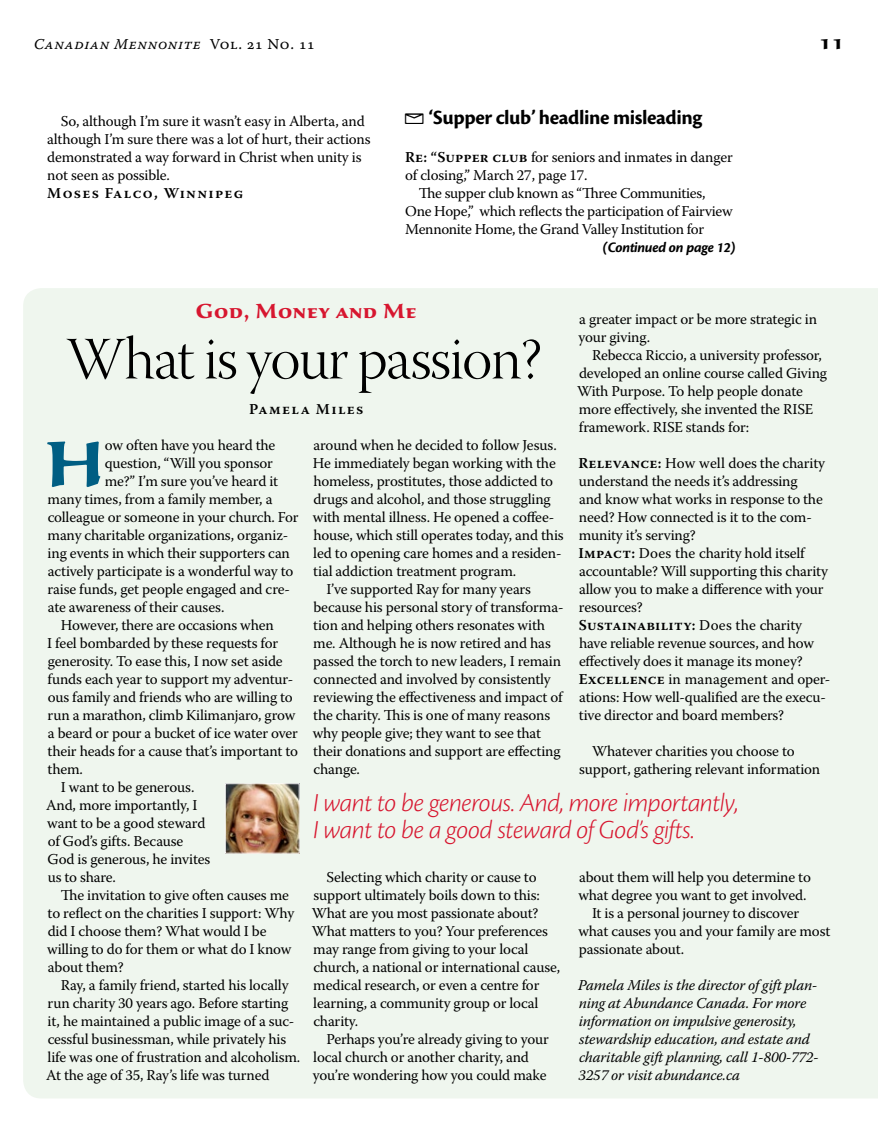
<style>
.page{position:relative;width:878px;height:1148px;background:#fff}
.page>*{position:absolute;margin:0;border:0;box-sizing:border-box;transform-origin:0 0}
.t1{font:700 66.3px "Sava Pro";color:#005e83}
.t2{font:60px "Warnock Pro Light Disp";letter-spacing:-.02em;color:#000}
.t3{font:italic 300 27px/27px "Cronos Pro";letter-spacing:-.02em;color:#d7162f}
.t4{font:700 21px "Cronos Pro";color:#000}
.t5{font:700 21px "Sava Pro";letter-spacing:.035em;color:#d7162f}
.t6{font:700 21px "Sava Pro";color:#000}
.t7{font:15px/18px "Warnock Pro";letter-spacing:-.01em;color:#000}
.t8{font:italic 15px/18px "Warnock Pro";letter-spacing:-.01em;color:#000}
.t9{font:600 15px "Warnock Pro";letter-spacing:.09em;color:#000}
.t10{font:15px "Warnock Pro It Capt";letter-spacing:.035em;color:#000}
.t11{font:italic 700 15px "Cronos Pro";letter-spacing:-.025em;color:#000}
.s1{font-family:"Warnock Pro Capt"}
.s2{font-family:"Canadian Mennonite";font-weight:400}
.s3{font-weight:600}
</style>
<div class="page">
<div style="left:23px;top:288px;width:855px;height:810px;background:#eff6ee"></div>
<img style="left:227px;top:785px;width:70px;height:66px">
<div style="left:225px;top:783px;width:74px;height:70px;border:1px solid #fff"></div>
<p class="t10" style="left:34px;top:35px;width:283px">Canadian Mennonite <span class="s1">Vol. 21 No. 11</span></p>
<h3 class="t6" style="left:819px;top:28px;width:27px">11</h3>
<p class="t7" style="left:47px;top:112px;width:325px;text-indent:14px">So, although I’m sure it wasn’t easy in Alberta, and although I’m sure there was a lot of hurt, their actions demonstrated a way forward in Christ when unity is not seen as possible.</p>
<p class="t9" style="left:47px;top:184px;width:197px">Moses Falco, Winnipeg</p>
<h3 class="t4" style="left:405px;top:106px;width:299px"><span class="s2">E</span> ‘Supper club’ headline misleading</h3>
<p class="t7" style="left:405px;top:148px;width:329px"><span class="s3">Re: “Supper club</span> for seniors and inmates in danger</p>
<p class="t7" style="left:405px;top:166px;width:184px">of closing,” March 27, page 17.</p>
<p class="t7" style="left:418px;top:184px;width:288px">The supper club known as “Three Communities,</p>
<p class="t7" style="left:405px;top:202px;width:329px">One Hope,” which reflects the participation of Fairview</p>
<p class="t7" style="left:405px;top:220px;width:300px">Mennonite Home, the Grand Valley Institution for</p>
<p class="t11" style="left:602px;top:239px;width:135px">(Continued on page 12)</p>
<h3 class="t5" style="left:195px;top:297px;width:222px">God, Money and Me</h3>
<h2 class="t2" style="left:66px;top:326px;width:477px">What is your passion?</h2>
<p class="t9" style="left:249px;top:400px;width:116px">Pamela Miles</p>
<h1 class="t1" style="left:45px;top:420px;width:62px">H</h1>
<p class="t7" style="left:105px;top:436px;width:172px">ow often have you heard the</p>
<p class="t7" style="left:578px;top:310px;width:240px">a greater impact or be more strategic in your giving.</p>
<p class="t7" style="left:577px;top:346px;width:251px;text-indent:15px">Rebecca Riccio, a university professor, developed an online course called Giving With Purpose. To help people donate more effectively, she invented the RISE framework. RISE stands for:</p>
<p class="t7" style="left:578px;top:454px;width:253px"><span class="s3">Relevance:</span> How well does the charity understand the needs it’s addressing<br>and know what works in response to the need? How connected is it to the com&shy;munity it’s serving?<br><span class="s3">Impact:</span> Does the charity hold itself accountable? Will supporting this charity allow you to make a difference with your resources?<br><span class="s3">Sustainability:</span> Does the charity have reliable revenue sources, and how effectively does it manage its money?<br><span class="s3">Excellence</span> in management and oper&shy;ations: How well-qualified are the execu&shy;tive director and board members?</p>
<p class="t7" style="left:579px;top:742px;width:243px;text-indent:13px">Whatever charities you choose to support, gathering relevant information</p>
<p class="t7" style="left:313px;top:436px;width:245px">around when he decided to follow Jesus.</p>
<p class="t7" style="left:313px;top:454px;width:244px">He immediately began working with the</p>
<p class="t7" style="left:313px;top:472px;width:241px">homeless, prostitutes, those addicted to</p>
<p class="t7" style="left:313px;top:490px;width:239px">drugs and alcohol, and those struggling</p>
<p class="t7" style="left:313px;top:508px;width:243px">with mental illness. He opened a coffee-</p>
<p class="t7" style="left:313px;top:526px;width:252px">house, which still operates today, and this</p>
<p class="t7" style="left:313px;top:544px;width:250px">led to opening care homes and a residen-</p>
<p class="t7" style="left:313px;top:562px;width:204px">tial addiction treatment program.</p>
<p class="t7" style="left:326px;top:580px;width:206px">I’ve supported Ray for many years</p>
<p class="t7" style="left:313px;top:598px;width:252px">because his personal story of transforma-</p>
<p class="t7" style="left:313px;top:616px;width:233px">tion and helping others resonates with</p>
<p class="t7" style="left:313px;top:634px;width:239px">me. Although he is now retired and has</p>
<p class="t7" style="left:313px;top:652px;width:249px">passed the torch to new leaders, I remain</p>
<p class="t7" style="left:313px;top:670px;width:239px">connected and involved by consistently</p>
<p class="t7" style="left:313px;top:688px;width:251px">reviewing the effectiveness and impact of</p>
<p class="t7" style="left:313px;top:706px;width:238px">the charity. This is one of many reasons</p>
<p class="t7" style="left:313px;top:724px;width:230px">why people give; they want to see that</p>
<p class="t7" style="left:313px;top:742px;width:249px">their donations and support are effecting</p>
<p class="t7" style="left:313px;top:760px;width:48px">change.</p>
<p class="t7" style="left:105px;top:454px;width:170px">question, “Will you sponsor</p>
<p class="t7" style="left:105px;top:472px;width:175px">me?” I’m sure you’ve heard it</p>
<p class="t7" style="left:48px;top:490px;width:226px">many times, from a family member, a</p>
<p class="t7" style="left:48px;top:508px;width:252px">colleague or someone in your church. For</p>
<p class="t7" style="left:48px;top:526px;width:242px">many charitable organizations, organiz-</p>
<p class="t7" style="left:48px;top:544px;width:244px">ing events in which their supporters can</p>
<p class="t7" style="left:48px;top:562px;width:247px">actively participate is a wonderful way to</p>
<p class="t7" style="left:48px;top:580px;width:244px">raise funds, get people engaged and cre-</p>
<p class="t7" style="left:48px;top:598px;width:178px">ate awareness of their causes.</p>
<p class="t7" style="left:61px;top:616px;width:214px">However, there are occasions when</p>
<p class="t7" style="left:47px;top:634px;width:232px">I feel bombarded by these requests for</p>
<p class="t7" style="left:48px;top:652px;width:236px">generosity. To ease this, I now set aside</p>
<p class="t7" style="left:48px;top:670px;width:247px">funds each year to support my adventur-</p>
<p class="t7" style="left:48px;top:688px;width:246px">ous family and friends who are willing to</p>
<p class="t7" style="left:48px;top:706px;width:249px">run a marathon, climb Kilimanjaro, grow</p>
<p class="t7" style="left:48px;top:724px;width:251px">a beard or pour a bucket of ice water over</p>
<p class="t7" style="left:48px;top:742px;width:252px">their heads for a cause that’s important to</p>
<p class="t7" style="left:48px;top:760px;width:37px">them.</p>
<p class="t7" style="left:61px;top:778px;width:135px">I want to be generous.</p>
<p class="t7" style="left:46px;top:796px;width:153px">And, more importantly, I</p>
<p class="t7" style="left:47px;top:814px;width:160px">want to be a good steward</p>
<p class="t7" style="left:48px;top:832px;width:137px">of God’s gifts. Because</p>
<p class="t7" style="left:47px;top:850px;width:164px">God is generous, he invites</p>
<p class="t7" style="left:48px;top:868px;width:70px">us to share.</p>
<p class="t7" style="left:61px;top:886px;width:230px">The invitation to give often causes me</p>
<p class="t7" style="left:48px;top:904px;width:248px">to reflect on the charities I support: Why</p>
<p class="t7" style="left:48px;top:922px;width:220px">did I choose them? What would I be</p>
<p class="t7" style="left:47px;top:940px;width:246px">willing to do for them or what do I know</p>
<p class="t7" style="left:48px;top:958px;width:77px">about them?</p>
<p class="t7" style="left:61px;top:976px;width:229px">Ray, a family friend, started his locally</p>
<p class="t7" style="left:48px;top:994px;width:242px">run charity 30 years ago. Before starting</p>
<p class="t7" style="left:48px;top:1012px;width:248px">it, he maintained a public image of a suc-</p>
<p class="t7" style="left:48px;top:1030px;width:240px">cessful businessman, while privately his</p>
<p class="t7" style="left:48px;top:1048px;width:254px">life was one of frustration and alcoholism.</p>
<p class="t7" style="left:46px;top:1066px;width:225px">At the age of 35, Ray’s life was turned</p>
<h3 class="t3" style="left:313px;top:789px;width:427px">I want to be generous. And, more importantly,<br>I want to be a good steward of God’s gifts.</h3>
<p class="t7" style="left:312px;top:868px;width:250px;text-indent:15px">Selecting which charity or cause to support ultimately boils down to this:<br>What are you most passionate about?<br>What matters to you? Your preferences may range from giving to your local church, a national or international cause, medical research, or even a centre for learning, a community group or local charity.</p>
<p class="t7" style="left:313px;top:1030px;width:238px;text-indent:14px">Perhaps you’re already giving to your local church or another charity, and you’re wondering how you could make</p>
<p class="t7" style="left:579px;top:868px;width:233px">about them will help you determine to</p>
<p class="t7" style="left:578px;top:886px;width:230px">what degree you want to get involved.</p>
<p class="t7" style="left:592px;top:904px;width:209px">It is a personal journey to discover</p>
<p class="t7" style="left:578px;top:922px;width:253px">what causes you and your family are most</p>
<p class="t7" style="left:579px;top:940px;width:107px">passionate about.</p>
<p class="t8" style="left:578px;top:976px;width:242px">Pamela Miles is the director of gift plan&shy;ning at Abundance Canada. For more information on impulsive generosity, stewardship education, and estate and charitable gift planning, call 1-800-772- 3257 or visit abundance.ca</p>
</div>
